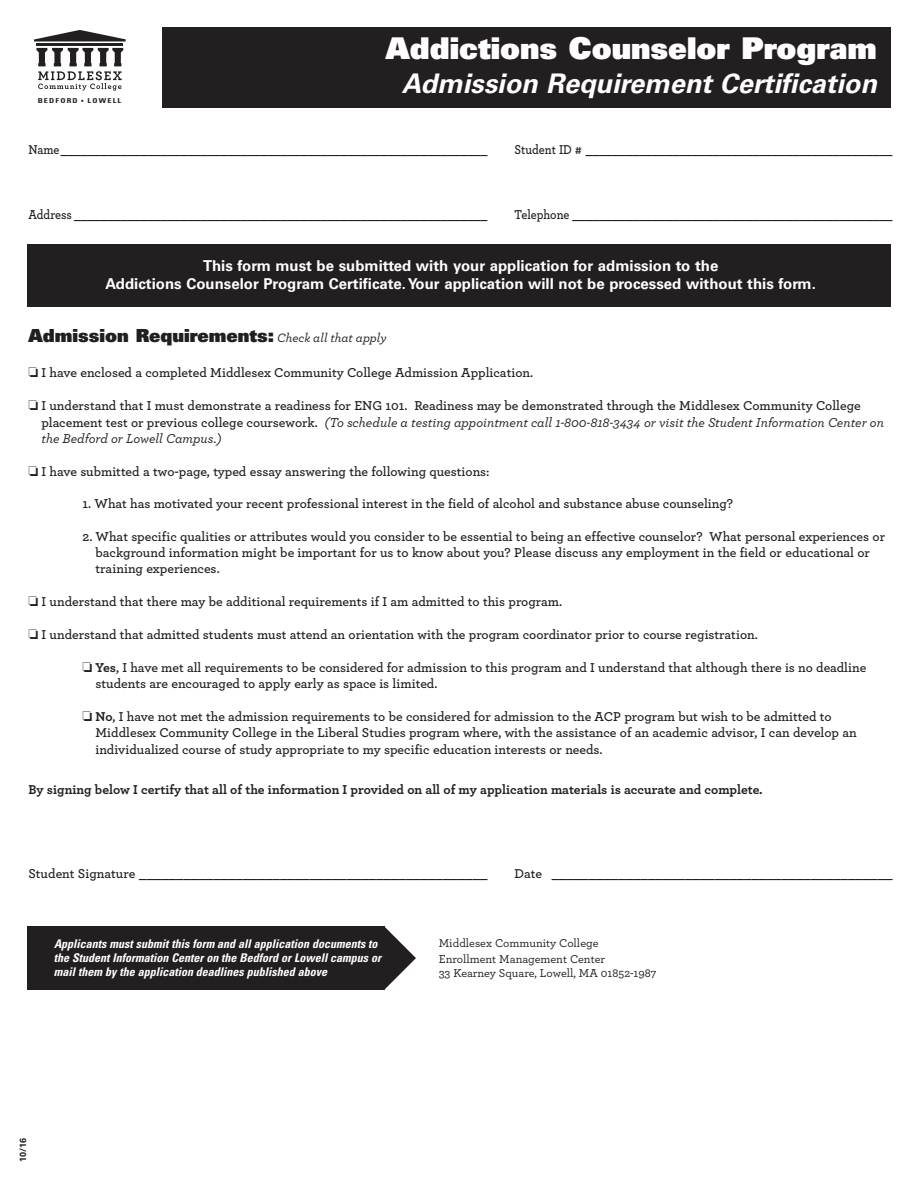
<style>
.page{position:relative;width:918px;height:1188px;background:#fff}
.page>*{position:absolute;margin:0;border:0;box-sizing:border-box;transform-origin:0 0}
.t1{font:30px "Univers LT Std X Black";color:#fff}
.t2{font:italic 700 27px "Univers LT Std";color:#fff}
.t3{font:18px "Univers LT Std X Black";color:#231f20}
.t4{font:700 15px/18px "Univers LT Std";color:#fff;text-align:center}
.t5{font:600 13.5px/16.5px "Archer";color:#231f20}
.t6{font:600 13.5px "Archer";color:#231f20;scale:.9 1}
.t7{font:700 13.5px "Archer";color:#231f20}
.t8{font:italic 700 condensed 12px/14.4px "Univers LT Std";color:#fff}
.t9{font:500 12px/15.6px "Archer";color:#231f20}
.t10{font:700 9px "Univers LT Std";color:#231f20}
.t11{font:700 condensed 6.75px "Univers";letter-spacing:.135em;color:#231f20;scale:1.25 1}
.s1{font-size:6px}
.s2{font-family:"Archer";font-weight:500;font-style:italic;font-size:12.75px}
.s3{font-weight:500;font-style:italic}
.s4{font-weight:700}
</style>
<div class="page">
<div style="left:27px;top:244px;width:864px;height:63px;background:#231f20"></div>
<div style="left:162px;top:27px;width:729px;height:81px;background:#231f20"></div>
<svg style="left:34px;top:30px;width:92px;height:12px"></svg>
<hr style="left:36px;top:43px;width:87px;height:3px;background:#231f20">
<svg style="left:36px;top:48px;width:87px;height:43px"></svg>
<svg style="left:385px;top:927px;width:31px;height:62px"></svg>
<div style="left:27px;top:927px;width:358px;height:63px;background:#231f20"></div>
<p class="t11" style="left:38px;top:98px;width:68px">BEDFORD <span class="s1">•</span> LOWELL</p>
<h1 class="t1" style="left:386px;top:38px;width:493px">Addictions Counselor Program</h1>
<h2 class="t2" style="left:402px;top:74px;width:477px">Admission Requirement Certification</h2>
<p class="t6" style="left:29px;top:145px;width:512px">Name________________________________________________________________</p>
<p class="t6" style="left:515px;top:145px;width:422px">Student ID # ______________________________________________</p>
<p class="t6" style="left:29px;top:210px;width:512px">Address ______________________________________________________________</p>
<p class="t6" style="left:515px;top:210px;width:422px">Telephone ________________________________________________</p>
<p class="t4" style="left:105px;top:258px;width:712px">This form must be submitted with your application for admission to the<br>Addictions Counselor Program Certificate.Your application will not be processed without this form.</p>
<h3 class="t3" style="left:28px;top:329px;width:360px">Admission Requirements: <span class="s2">Check all that apply</span></h3>
<p class="t5" style="left:29px;top:366px;width:506px">□ I have enclosed a completed Middlesex Community College Admission Application.</p>
<p class="t5" style="left:41px;top:399px;width:844px;text-indent:-13px">□ I understand that I must demonstrate a readiness for ENG 101. Readiness may be demonstrated through the Middlesex Community College placement test or previous college coursework. <span class="s3">(To schedule a testing appointment call 1-800-818-3434 or visit the Student Information Center on the Bedford or Lowell Campus.)</span></p>
<p class="t5" style="left:29px;top:464px;width:463px">□ I have submitted a two-page, typed essay answering the following questions:</p>
<p class="t5" style="left:83px;top:497px;width:652px">1. What has motivated your recent professional interest in the field of alcohol and substance abuse counseling?</p>
<p class="t5" style="left:96px;top:530px;width:791px;text-indent:-13px">2. What specific qualities or attributes would you consider to be essential to being an effective counselor? What personal experiences or background information might be important for us to know about you? Please discuss any employment in the field or educational or training experiences.</p>
<p class="t5" style="left:29px;top:594px;width:535px">□ I understand that there may be additional requirements if I am admitted to this program.</p>
<p class="t5" style="left:29px;top:627px;width:731px">□ I understand that admitted students must attend an orientation with the program coordinator prior to course registration.</p>
<p class="t5" style="left:95px;top:660px;width:772px;text-indent:-13px">□ <span class="s4">Yes</span>, I have met all requirements to be considered for admission to this program and I understand that although there is no deadline students are encouraged to apply early as space is limited.</p>
<p class="t5" style="left:95px;top:709px;width:763px;text-indent:-13px">□ <span class="s4">No</span>, I have not met the admission requirements to be considered for admission to the ACP program but wish to be admitted to<br>Middlesex Community College in the Liberal Studies program where, with the assistance of an academic advisor, I can develop an individualized course of study appropriate to my specific education interests or needs.</p>
<p class="t7" style="left:29px;top:785px;width:736px">By signing below I certify that all of the information I provided on all of my application materials is accurate and complete.</p>
<p class="t5" style="left:29px;top:866px;width:461px">Student Signature _______________________________________________</p>
<p class="t5" style="left:515px;top:866px;width:379px">Date ______________________________________________</p>
<p class="t8" style="left:54px;top:937px;width:329px">Applicants must submit this form and all application documents to the Student Information Center on the Bedford or Lowell campus or mail them by the application deadlines published above</p>
<p class="t9" style="left:439px;top:937px;width:168px">Middlesex Community College<br>Enrollment Management Center</p>
<p class="t9" style="left:439px;top:967px;width:219px">33 Kearney Square, Lowell, MA 01852-1987</p>
<p class="t10" style="left:20px;top:1162px;width:25px;rotate:-90deg">10/16</p>
</div>
